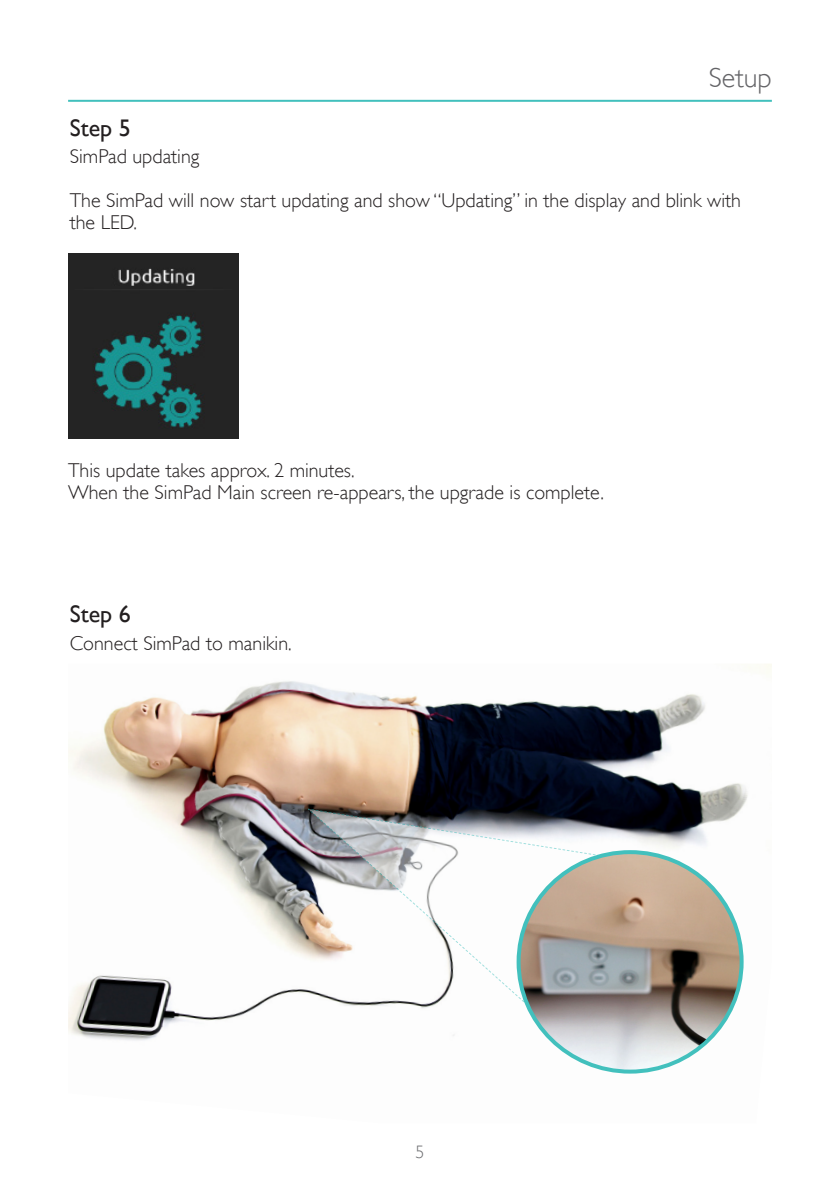
<style>
.page{position:relative;width:840px;height:1191px;background:#fff}
.page>*{position:absolute;margin:0;border:0;box-sizing:border-box;transform-origin:0 0}
.t1{font:300 28px "Gill Alt One";color:#636366}
.SubHeading{font:24px "Gill Alt One";color:#231f20}
.Warnings_Cautions_No{font:300 20px "Gill Alt One";color:#231f20}
.Bullet_List{font:300 20px "Gill Alt One";color:#231f20}
.SubHeading-2{font:300 20px "Gill Alt One";color:#231f20}
.t2{font:300 18px "Gill Alt One";color:#6c6d70}
</style>
<div class="page">
<hr style="left:68px;top:100px;width:703px;height:2px;background:#42c0bd">
<img style="left:68px;top:253px;width:171px;height:185px">
<img style="left:68px;top:664px;width:703px;height:410px">
<svg style="left:305px;top:808px;width:333px;height:232px"></svg>
<img style="left:518px;top:852px;width:223px;height:219px">
<h1 class="t1" style="left:708px;top:62px;width:65px">Setup</h1>
<p class="SubHeading" style="left:70px;top:114px;width:63px">Step 5</p>
<p class="Warnings_Cautions_No" style="left:70px;top:145px;width:131px">SimPad updating</p>
<p class="Warnings_Cautions_No" style="left:70px;top:189px;width:672px">The SimPad will now start updating and show “Updating” in the display and blink with</p>
<p class="Warnings_Cautions_No" style="left:70px;top:211px;width:69px">the LED.</p>
<p class="Warnings_Cautions_No" style="left:68px;top:458px;width:288px">This update takes approx. 2 minutes.</p>
<p class="Bullet_List" style="left:68px;top:480px;width:537px">When the SimPad Main screen re-appears, the upgrade is complete.</p>
<p class="SubHeading" style="left:70px;top:600px;width:63px">Step 6</p>
<p class="SubHeading-2" style="left:70px;top:631px;width:223px">Connect SimPad to manikin.</p>
<p class="t2" style="left:415px;top:1141px;width:10px">5</p>
</div>
